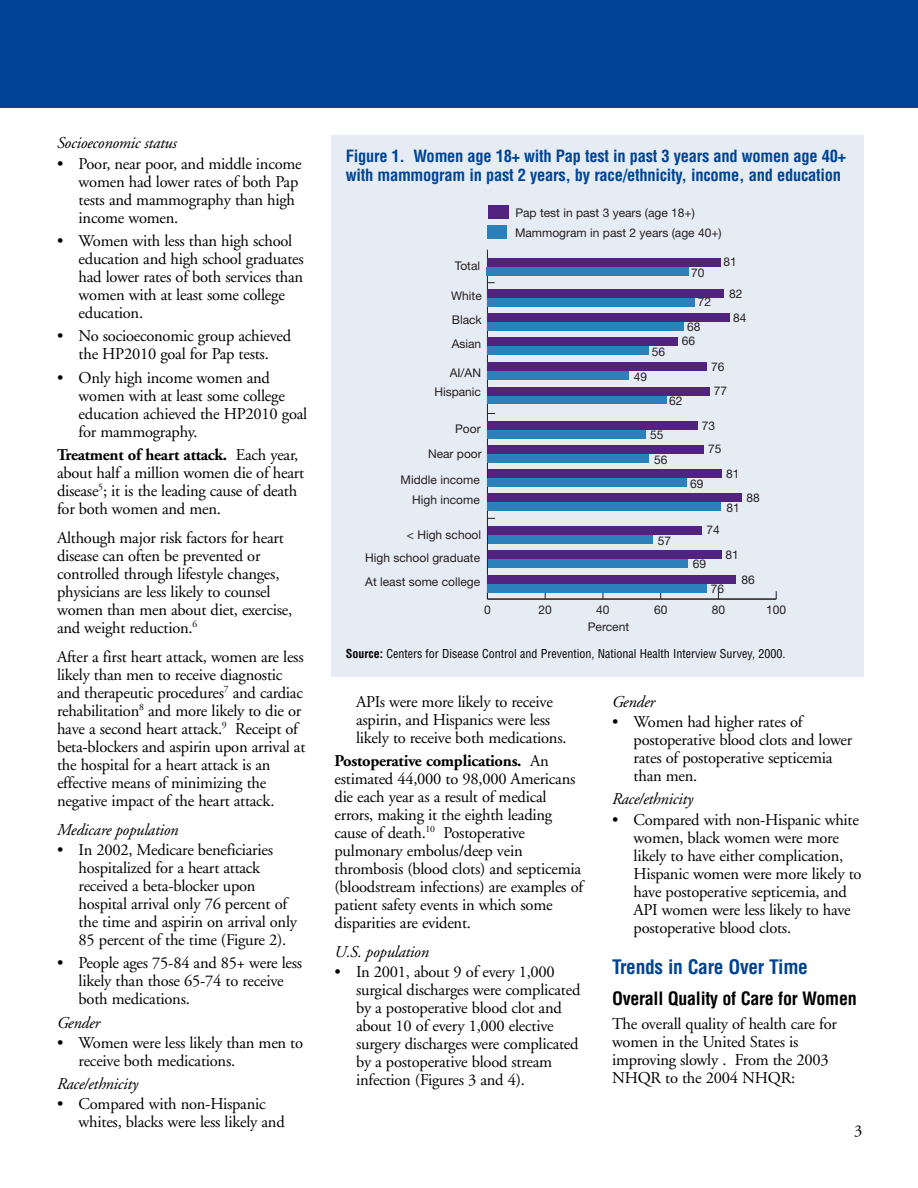
<style>
.page{position:relative;width:918px;height:1188px;background:#fff}
.page>*{position:absolute;margin:0;border:0;box-sizing:border-box;transform-origin:0 0}
.t1{font:700 condensed 19.5px "Helvetica";letter-spacing:-.015em;color:#004394}
.t2{font:700 condensed 18px "Helvetica";letter-spacing:-.015em;color:#000}
.t3{font:16.5px/18px "Adobe Garamond";letter-spacing:-.015em;color:#000}
.t4{font:700 condensed 16.5px/19.5px "Helvetica";letter-spacing:-.015em;color:#004394}
.t5{font:italic 16.5px "Adobe Garamond";letter-spacing:-.015em;color:#000}
.t6{font:12px/20.2px "Helvetica Neue";color:#231f20}
.t7{font:condensed 12px "Helvetica";color:#000}
.s1{font-weight:700}
</style>
<div class="page">
<div style="left:0;top:0;width:918px;height:108px;background:#004394"></div>
<div style="left:332px;top:135px;width:532px;height:542px;background:#e6ecf4"></div>
<hr style="left:487px;top:599px;width:289px;height:1px;background:#231f20">
<hr style="left:487px;top:250px;width:1px;height:349px;background:#231f20">
<div style="left:487px;top:267px;width:202px;height:8px;background:#2c81bb"></div>
<div style="left:487px;top:298px;width:208px;height:8px;background:#2c81bb"></div>
<div style="left:487px;top:322px;width:197px;height:9px;background:#2c81bb"></div>
<div style="left:487px;top:346px;width:162px;height:9px;background:#2c81bb"></div>
<div style="left:487px;top:371px;width:142px;height:9px;background:#2c81bb"></div>
<div style="left:488px;top:396px;width:179px;height:8px;background:#2c81bb"></div>
<div style="left:487px;top:430px;width:159px;height:9px;background:#2c81bb"></div>
<div style="left:488px;top:454px;width:161px;height:9px;background:#2c81bb"></div>
<div style="left:487px;top:479px;width:200px;height:8px;background:#2c81bb"></div>
<div style="left:487px;top:502px;width:234px;height:9px;background:#2c81bb"></div>
<div style="left:488px;top:535px;width:165px;height:9px;background:#2c81bb"></div>
<div style="left:488px;top:559px;width:199px;height:9px;background:#2c81bb"></div>
<div style="left:487px;top:584px;width:220px;height:8px;background:#2c81bb"></div>
<div style="left:487px;top:258px;width:234px;height:8px;background:#52227f"></div>
<div style="left:487px;top:289px;width:237px;height:8px;background:#52227f"></div>
<div style="left:487px;top:313px;width:243px;height:9px;background:#52227f"></div>
<div style="left:487px;top:337px;width:191px;height:9px;background:#52227f"></div>
<div style="left:487px;top:362px;width:220px;height:9px;background:#52227f"></div>
<div style="left:488px;top:387px;width:222px;height:8px;background:#52227f"></div>
<div style="left:487px;top:421px;width:211px;height:9px;background:#52227f"></div>
<div style="left:488px;top:445px;width:216px;height:9px;background:#52227f"></div>
<div style="left:488px;top:470px;width:234px;height:8px;background:#52227f"></div>
<div style="left:488px;top:493px;width:254px;height:9px;background:#52227f"></div>
<div style="left:488px;top:526px;width:214px;height:9px;background:#52227f"></div>
<div style="left:488px;top:550px;width:234px;height:9px;background:#52227f"></div>
<div style="left:487px;top:575px;width:249px;height:8px;background:#52227f"></div>
<div style="left:488px;top:205px;width:21px;height:13px;background:#52227f"></div>
<div style="left:488px;top:225px;width:19px;height:14px;background:#2c81bb"></div>
<p class="t5" style="left:57px;top:137px;width:121px">Socioeconomic status</p>
<p class="t3" style="left:79px;top:156px;width:225px;text-indent:-22px">• Poor, near poor, and middle income women had lower rates of both Pap tests and mammography than high income women.</p>
<p class="t3" style="left:79px;top:233px;width:227px;text-indent:-22px">• Women with less than high school education and high school graduates had lower rates of both services than women with at least some college education.</p>
<p class="t3" style="left:57px;top:329px;width:236px;text-align:center">• No socioeconomic group achieved the HP2010 goal for Pap tests.</p>
<p class="t3" style="left:79px;top:370px;width:230px;text-indent:-22px">• Only high income women and women with at least some college education achieved the HP2010 goal for mammography.</p>
<p class="t3" style="left:57px;top:447px;width:249px"><span class="s1">Treatment of heart attack.</span> Each year, about half a million women die of heart disease<sup>5</sup>; it is the leading cause of death for both women and men.</p>
<p class="t3" style="left:57px;top:530px;width:237px">Although major risk factors for heart disease can often be prevented or controlled through lifestyle changes, physicians are less likely to counsel women than men about diet, exercise, and weight reduction.<sup>6</sup></p>
<p class="t3" style="left:57px;top:649px;width:250px">After a first heart attack, women are less likely than men to receive diagnostic and therapeutic procedures<sup>7</sup> and cardiac rehabilitation<sup>8</sup> and more likely to die or have a second heart attack.<sup>9</sup> Receipt of beta-blockers and aspirin upon arrival at the hospital for a heart attack is an effective means of minimizing the negative impact of the heart attack.</p>
<p class="t5" style="left:57px;top:823px;width:123px">Medicare population</p>
<p class="t3" style="left:79px;top:842px;width:220px;text-indent:-22px">• In 2002, Medicare beneficiaries hospitalized for a heart attack received a beta-blocker upon hospital arrival only 76 percent of the time and aspirin on arrival only 85 percent of the time (Figure 2).</p>
<p class="t3" style="left:79px;top:955px;width:225px;text-indent:-22px">• People ages 75-84 and 85+ were less likely than those 65-74 to receive both medications.</p>
<p class="t5" style="left:57px;top:1016px;width:45px">Gender</p>
<p class="t3" style="left:79px;top:1035px;width:226px;text-indent:-22px">• Women were less likely than men to receive both medications.</p>
<p class="t5" style="left:57px;top:1077px;width:83px">Race/ethnicity</p>
<p class="t3" style="left:79px;top:1096px;width:208px;text-indent:-22px">• Compared with non-Hispanic whites, blacks were less likely and</p>
<p class="t4" style="left:346px;top:146px;width:502px">Figure 1. Women age 18+ with Pap test in past 3 years and women age 40+ with mammogram in past 2 years, by race/ethnicity, income, and education</p>
<p class="t6" style="left:515px;top:204px;width:208px">Pap test in past 3 years (age 18+)<br>Mammogram in past 2 years (age 40+)</p>
<p class="t6" style="left:455px;top:257px;width:27px">Total</p>
<p class="t6" style="left:691px;top:264px;width:15px">70</p>
<p class="t6" style="left:723px;top:253px;width:15px">81</p>
<p class="t6" style="left:451px;top:287px;width:32px">White</p>
<p class="t6" style="left:698px;top:293px;width:15px">72</p>
<p class="t6" style="left:729px;top:285px;width:15px">82</p>
<p class="t6" style="left:452px;top:311px;width:31px">Black</p>
<p class="t6" style="left:687px;top:318px;width:15px">68</p>
<p class="t6" style="left:733px;top:309px;width:15px">84</p>
<p class="t6" style="left:452px;top:335px;width:31px">Asian</p>
<p class="t6" style="left:450px;top:363px;width:33px">AI/AN</p>
<p class="t6" style="left:652px;top:342px;width:15px">56</p>
<p class="t6" style="left:634px;top:368px;width:15px">49</p>
<p class="t6" style="left:682px;top:332px;width:15px">66</p>
<p class="t6" style="left:711px;top:357px;width:15px">76</p>
<p class="t6" style="left:434px;top:383px;width:48px">Hispanic</p>
<p class="t6" style="left:428px;top:417px;width:55px;line-height:24.9px;text-align:right">Poor<br>Near poor</p>
<p class="t6" style="left:401px;top:471px;width:81px;text-align:right">Middle income<br>High income</p>
<p class="t6" style="left:669px;top:392px;width:15px">62</p>
<p class="t6" style="left:650px;top:426px;width:15px">55</p>
<p class="t6" style="left:654px;top:451px;width:15px">56</p>
<p class="t6" style="left:714px;top:382px;width:15px">77</p>
<p class="t6" style="left:702px;top:417px;width:15px">73</p>
<p class="t6" style="left:708px;top:440px;width:15px">75</p>
<p class="t6" style="left:690px;top:475px;width:15px">69</p>
<p class="t6" style="left:726px;top:465px;width:15px">81</p>
<p class="t6" style="left:727px;top:499px;width:15px">81</p>
<p class="t6" style="left:747px;top:488px;width:15px">88</p>
<p class="t6" style="left:407px;top:526px;width:76px">&lt; High school</p>
<p class="t6" style="left:658px;top:532px;width:15px">57</p>
<p class="t6" style="left:707px;top:521px;width:15px">74</p>
<p class="t6" style="left:365px;top:547px;width:116px;line-height:23.7px">High school graduate<br>At least some college</p>
<p class="t6" style="left:693px;top:555px;width:15px">69</p>
<p class="t6" style="left:726px;top:545px;width:15px">81</p>
<p class="t6" style="left:711px;top:580px;width:15px">76</p>
<p class="t6" style="left:741px;top:571px;width:15px">86</p>
<p class="t6" style="left:484px;top:601px;width:8px">0</p>
<p class="t6" style="left:539px;top:601px;width:15px">20</p>
<p class="t6" style="left:596px;top:601px;width:15px">40</p>
<p class="t6" style="left:654px;top:601px;width:15px">60</p>
<p class="t6" style="left:712px;top:601px;width:15px">80</p>
<p class="t6" style="left:766px;top:601px;width:22px">100</p>
<p class="t6" style="left:588px;top:618px;width:43px">Percent</p>
<p class="t7" style="left:346px;top:647px;width:441px"><span class="s1">Source:</span> Centers for Disease Control and Prevention, National Health Interview Survey, 2000.</p>
<p class="t3" style="left:356px;top:694px;width:212px">APIs were more likely to receive aspirin, and Hispanics were less likely to receive both medications.</p>
<p class="t3" style="left:335px;top:754px;width:250px"><span class="s1">Postoperative complications.</span> An estimated 44,000 to 98,000 Americans die each year as a result of medical errors, making it the eighth leading cause of death.<sup>10</sup> Postoperative pulmonary embolus/deep vein thrombosis (blood clots) and septicemia (bloodstream infections) are examples of patient safety events in which some disparities are evident.</p>
<p class="t5" style="left:335px;top:945px;width:96px">U.S. population</p>
<p class="t3" style="left:356px;top:964px;width:226px;text-indent:-22px">• In 2001, about 9 of every 1,000 surgical discharges were complicated by a postoperative blood clot and about 10 of every 1,000 elective surgery discharges were complicated by a postoperative blood stream infection (Figures 3 and 4).</p>
<p class="t5" style="left:612px;top:695px;width:45px">Gender</p>
<p class="t3" style="left:634px;top:714px;width:220px;text-indent:-22px">• Women had higher rates of postoperative blood clots and lower rates of postoperative septicemia than men.</p>
<p class="t5" style="left:612px;top:793px;width:83px">Race/ethnicity</p>
<p class="t3" style="left:634px;top:812px;width:229px;text-indent:-22px">• Compared with non-Hispanic white women, black women were more likely to have either complication, Hispanic women were more likely to have postoperative septicemia, and API women were less likely to have postoperative blood clots.</p>
<p class="t1" style="left:612px;top:955px;width:197px">Trends in Care Over Time</p>
<p class="t2" style="left:612px;top:989px;width:246px">Overall Quality of Care for Women</p>
<p class="t3" style="left:612px;top:1016px;width:227px">The overall quality of health care for women in the United States is improving slowly . From the 2003<br>NHQR to the 2004 NHQR:</p>
<p class="t3" style="left:854px;top:1123px;width:10px">3</p>
</div>
